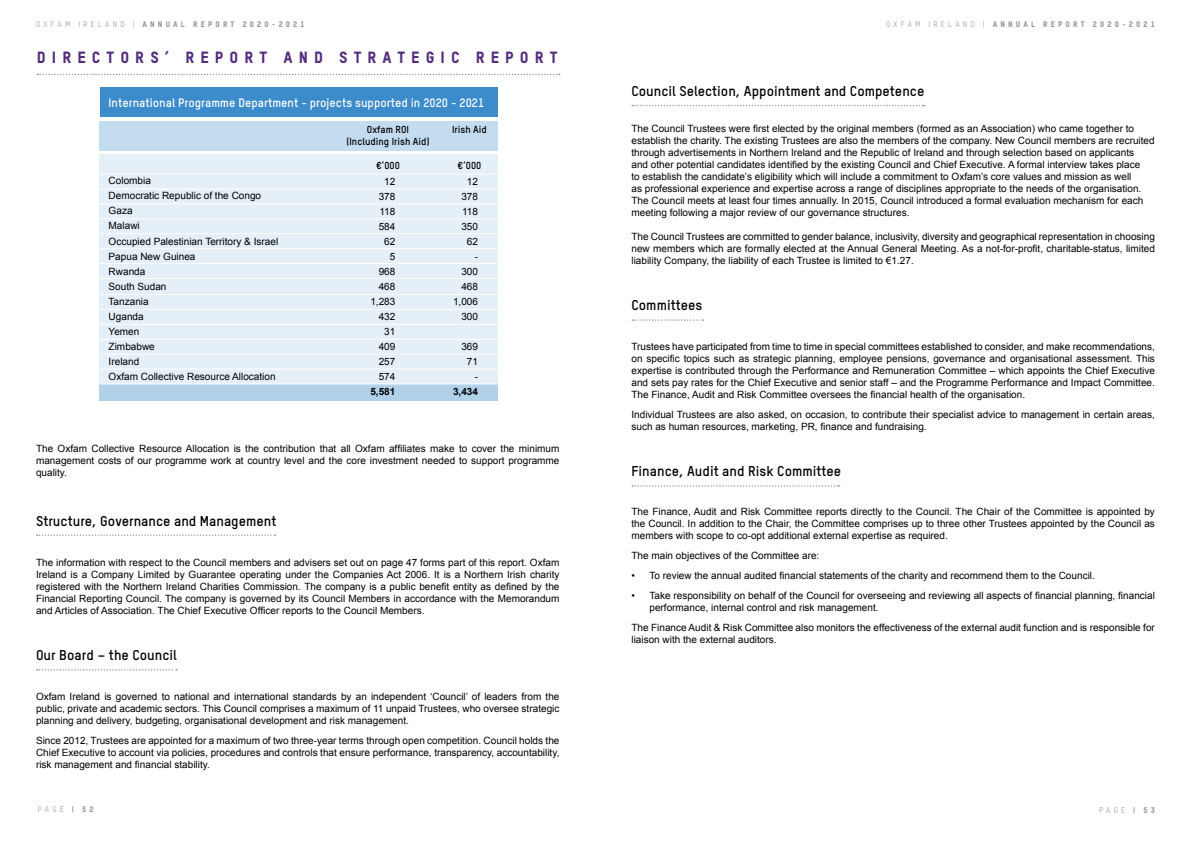
<style>
.page{position:relative;width:1191px;height:842px;background:#fff}
.page>*{position:absolute;margin:0;border:0;box-sizing:border-box;transform-origin:0 0}
.t1{font:16px "Oxfam TSTARPRO Headline";letter-spacing:.38em;color:#532c7d}
.Body_Text{font:700 14px "Oxfam TSTARPRO";color:#000}
.t2{font:700 12px "Oxfam TSTARPRO";color:#fff}
.Body_Text-2{font:10px/15px "Arial";color:#000;text-align:justify}
.t3{font:700 10px/12px "Oxfam TSTARPRO";color:#000;text-align:center}
.t4{font:8px "Oxfam TSTARPRO Headline";letter-spacing:.39em;color:#939598}
.t5{font:8px "Oxfam TSTARPRO";letter-spacing:.39em;color:#939598}
.s1{font-family:"Oxfam TSTARPRO"}
.s2{font-weight:700}
.s3{font-family:"Oxfam TSTARPRO Headline"}
</style>
<div class="page">
<div style="left:100px;top:88px;width:397px;height:29px;background:#3c8bca"></div>
<div style="left:100px;top:154px;width:397px;height:246px;background:#e4eff7"></div>
<div style="left:100px;top:384px;width:397px;height:16px;background:#b1d1e9"></div>
<div style="left:100px;top:121px;width:397px;height:29px;background:#c4dcef"></div>
<hr style="left:100px;top:189px;width:397px;height:1px;background:#fff">
<hr style="left:100px;top:174px;width:397px;height:1px;background:#fff">
<hr style="left:100px;top:218px;width:397px;height:1px;background:#fff">
<hr style="left:100px;top:203px;width:397px;height:1px;background:#fff">
<hr style="left:100px;top:248px;width:397px;height:1px;background:#fff">
<hr style="left:100px;top:233px;width:397px;height:1px;background:#fff">
<hr style="left:100px;top:278px;width:397px;height:1px;background:#fff">
<hr style="left:100px;top:263px;width:397px;height:1px;background:#fff">
<hr style="left:100px;top:309px;width:397px;height:1px;background:#fff">
<hr style="left:100px;top:294px;width:397px;height:1px;background:#fff">
<hr style="left:100px;top:339px;width:397px;height:1px;background:#fff">
<hr style="left:100px;top:324px;width:397px;height:1px;background:#fff">
<hr style="left:100px;top:369px;width:397px;height:1px;background:#fff">
<hr style="left:100px;top:354px;width:397px;height:1px;background:#fff">
<hr style="left:100px;top:383px;width:397px;height:1px;background:#fff">
<svg style="left:37px;top:74px;width:523px;height:1px"></svg>
<svg style="left:37px;top:534px;width:238px;height:2px"></svg>
<svg style="left:37px;top:669px;width:140px;height:1px"></svg>
<svg style="left:632px;top:105px;width:292px;height:1px"></svg>
<svg style="left:632px;top:485px;width:207px;height:2px"></svg>
<svg style="left:632px;top:319px;width:71px;height:2px"></svg>
<p class="t4" style="left:36px;top:20px;width:270px"><span class="s1">OXFAM IRELAND |</span> ANNUAL REPORT 2020-2021</p>
<p class="t4" style="left:886px;top:20px;width:270px"><span class="s1">OXFAM IRELAND |</span> ANNUAL REPORT 2020-2021</p>
<p class="t1" style="left:37px;top:48px;width:522px">DIRECTORS’ REPORT AND STRATEGIC REPORT</p>
<p class="t2" style="left:109px;top:95px;width:377px">International Programme Department - projects supported in 2020 - 2021</p>
<p class="t3" style="left:346px;top:123px;width:85px">Oxfam ROI (Including Irish Aid)</p>
<p class="t3" style="left:452px;top:123px;width:36px">Irish Aid</p>
<p class="t3" style="left:376px;top:159px;width:25px">€’000</p>
<p class="t3" style="left:457px;top:159px;width:25px">€’000</p>
<p class="Body_Text-2" style="left:109px;top:173px;width:171px;text-align:left">Colombia<br>Democratic Republic of the Congo<br>Gaza<br>Malawi<br>Occupied Palestinian Territory &amp; Israel<br>Papua New Guinea<br>Rwanda<br>South Sudan<br>Tanzania<br>Uganda<br>Yemen<br>Zimbabwe<br>Ireland<br>Oxfam Collective Resource Allocation</p>
<p class="Body_Text-2" style="left:370px;top:174px;width:27px;text-align:right">12<br>378<br>118<br>584<br>62<br>5<br>968<br>468<br>1,283<br>432<br>31<br>409<br>257<br>574<br><span class="s2">5,581</span></p>
<p class="Body_Text-2" style="left:453px;top:174px;width:27px;text-align:right">12<br>378<br>118<br>350<br>62<br>-<br>300<br>468<br>1,006<br>300</p>
<p class="Body_Text-2" style="left:453px;top:339px;width:27px;text-align:right">369<br>71<br>-<br><span class="s2">3,434</span></p>
<p class="Body_Text-2" style="left:36px;top:443px;width:525px;line-height:12px">The Oxfam Collective Resource Allocation is the contribution that all Oxfam affiliates make to cover the minimum management costs of our programme work at country level and the core investment needed to support programme quality.</p>
<p class="Body_Text" style="left:36px;top:512px;width:242px">Structure, Governance and Management</p>
<p class="Body_Text-2" style="left:36px;top:556px;width:525px;line-height:12px">The information with respect to the Council members and advisers set out on page 47 forms part of this report. Oxfam Ireland is a Company Limited by Guarantee operating under the Companies Act 2006. It is a Northern Irish charity registered with the Northern Ireland Charities Commission. The company is a public benefit entity as defined by the Financial Reporting Council. The company is governed by its Council Members in accordance with the Memorandum and Articles of Association. The Chief Executive Officer reports to the Council Members.</p>
<p class="Body_Text" style="left:36px;top:647px;width:142px">Our Board – the Council</p>
<p class="Body_Text-2" style="left:36px;top:691px;width:525px;line-height:12px">Oxfam Ireland is governed to national and international standards by an independent ‘Council’ of leaders from the public, private and academic sectors. This Council comprises a maximum of 11 unpaid Trustees, who oversee strategic planning and delivery, budgeting, organisational development and risk management.</p>
<p class="Body_Text-2" style="left:36px;top:735px;width:525px;line-height:12px">Since 2012, Trustees are appointed for a maximum of two three-year terms through open competition. Council holds the Chief Executive to account via policies, procedures and controls that ensure performance, transparency, accountability, risk management and financial stability.</p>
<p class="Body_Text" style="left:631px;top:82px;width:294px">Council Selection, Appointment and Competence</p>
<p class="Body_Text-2" style="left:631px;top:122px;width:524px;line-height:12px;text-align:left">The Council Trustees were first elected by the original members (formed as an Association) who came together to establish the charity. The existing Trustees are also the members of the company. New Council members are recruited through advertisements in Northern Ireland and the Republic of Ireland and through selection based on applicants<br>and other potential candidates identified by the existing Council and Chief Executive. A formal interview takes place<br>to establish the candidate’s eligibility which will include a commitment to Oxfam’s core values and mission as well<br>as professional experience and expertise across a range of disciplines appropriate to the needs of the organisation.<br>The Council meets at least four times annually. In 2015, Council introduced a formal evaluation mechanism for each meeting following a major review of our governance structures.</p>
<p class="Body_Text-2" style="left:631px;top:230px;width:525px;line-height:12px">The Council Trustees are committed to gender balance, inclusivity, diversity and geographical representation in choosing new members which are formally elected at the Annual General Meeting. As a not-for-profit, charitable-status, limited liability Company, the liability of each Trustee is limited to €1.27.</p>
<p class="Body_Text" style="left:631px;top:297px;width:72px">Committees</p>
<p class="Body_Text-2" style="left:631px;top:341px;width:525px;line-height:12px">Trustees have participated from time to time in special committees established to consider, and make recommendations, on specific topics such as strategic planning, employee pensions, governance and organisational assessment. This expertise is contributed through the Performance and Remuneration Committee – which appoints the Chief Executive and sets pay rates for the Chief Executive and senior staff – and the Programme Performance and Impact Committee.<br>The Finance, Audit and Risk Committee oversees the financial health of the organisation.</p>
<p class="Body_Text-2" style="left:631px;top:409px;width:525px;line-height:12px">Individual Trustees are also asked, on occasion, to contribute their specialist advice to management in certain areas, such as human resources, marketing, PR, finance and fundraising.</p>
<p class="Body_Text" style="left:631px;top:463px;width:211px">Finance, Audit and Risk Committee</p>
<p class="Body_Text-2" style="left:631px;top:506px;width:525px;line-height:12px">The Finance, Audit and Risk Committee reports directly to the Council. The Chair of the Committee is appointed by the Council. In addition to the Chair, the Committee comprises up to three other Trustees appointed by the Council as members with scope to co-opt additional external expertise as required.</p>
<p class="Body_Text-2" style="left:631px;top:548px;width:189px">The main objectives of the Committee are:</p>
<p class="Body_Text-2" style="left:631px;top:568px;width:465px">• To review the annual audited financial statements of the charity and recommend them to the Council.</p>
<p class="Body_Text-2" style="left:649px;top:590px;width:507px;line-height:12px;text-indent:-18px">• Take responsibility on behalf of the Council for overseeing and reviewing all aspects of financial planning, financial performance, internal control and risk management.</p>
<p class="Body_Text-2" style="left:631px;top:622px;width:525px;line-height:12px">The Finance Audit &amp; Risk Committee also monitors the effectiveness of the external audit function and is responsible for liaison with the external auditors.</p>
<p class="t5" style="left:38px;top:805px;width:57px">PAGE <span class="s3">| 52</span></p>
<p class="t5" style="left:1099px;top:805px;width:57px">PAGE <span class="s3">| 53</span></p>
</div>
